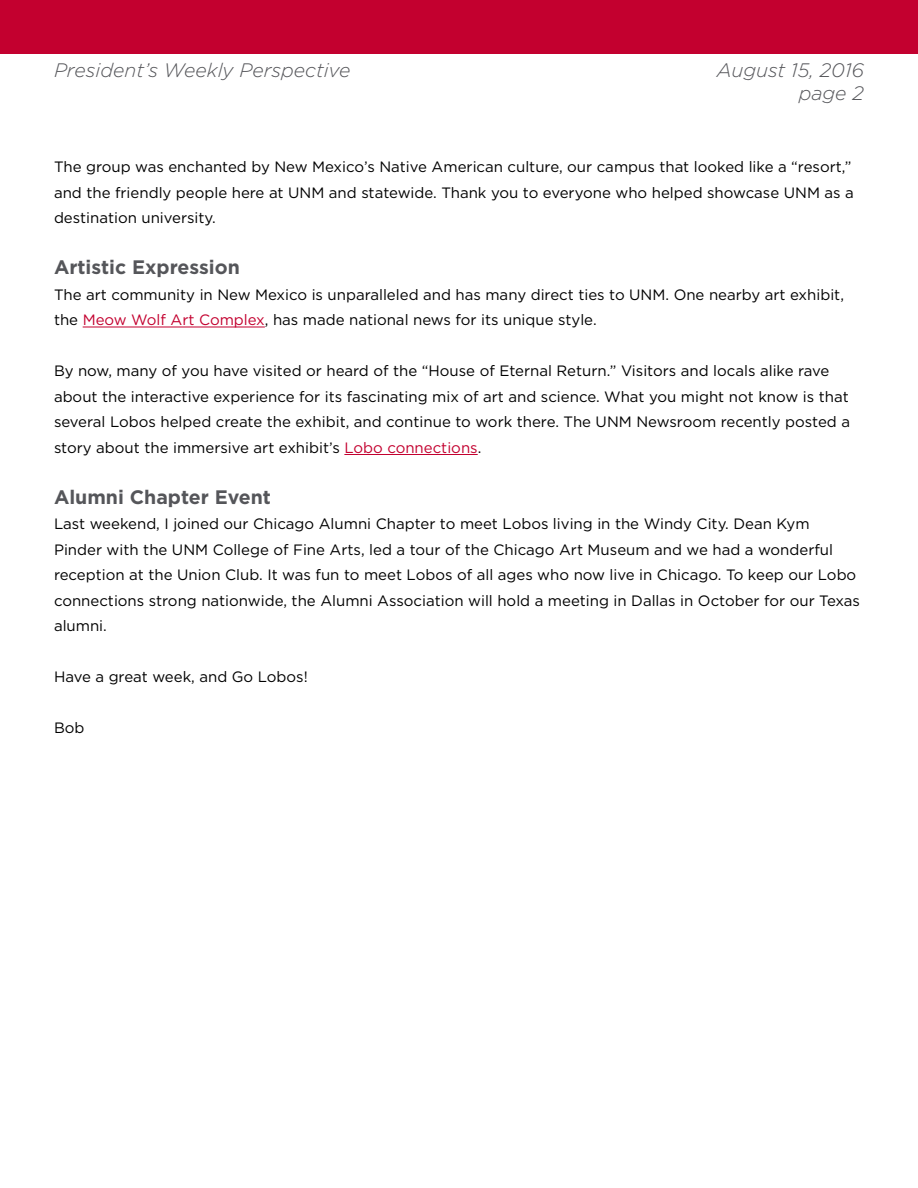
<style>
.page{position:relative;width:918px;height:1188px;background:#fff}
.page>*{position:absolute;margin:0;border:0;box-sizing:border-box;transform-origin:0 0}
.t1{font:italic 300 19.5px/23.4px "Gotham";color:#55565a;text-align:right}
.t2{font:700 19.5px "Gotham";color:#55565a}
.t3{font:15px/25.5px "Gotham";color:#000}
.s1{color:#c3002f}
</style>
<div class="page">
<hr style="left:83px;top:327px;width:182px;height:1px;background:#c3002f">
<hr style="left:344px;top:454px;width:134px;height:1px;background:#c3002f">
<div style="left:0;top:0;width:918px;height:53px;background:#c3002f"></div>
<h1 class="t1" style="left:54px;top:58px;width:298px">President’s Weekly Perspective</h1>
<h1 class="t1" style="left:717px;top:58px;width:149px">August 15, 2016 page 2</h1>
<p class="t3" style="left:54px;top:154px;width:801px">The group was enchanted by New Mexico’s Native American culture, our campus that looked like a “resort,” and the friendly people here at UNM and statewide. Thank you to everyone who helped showcase UNM as a destination university.</p>
<h1 class="t2" style="left:54px;top:255px;width:187px">Artistic Expression</h1>
<p class="t3" style="left:54px;top:282px;width:792px">The art community in New Mexico is unparalleled and has many direct ties to UNM. One nearby art exhibit, the <span class="s1">Meow Wolf Art Complex</span>, has made national news for its unique style.</p>
<p class="t3" style="left:54px;top:358px;width:798px">By now, many of you have visited or heard of the “House of Eternal Return.” Visitors and locals alike rave about the interactive experience for its fascinating mix of art and science. What you might not know is that several Lobos helped create the exhibit, and continue to work there. The UNM Newsroom recently posted a story about the immersive art exhibit’s <span class="s1">Lobo connections</span>.</p>
<h1 class="t2" style="left:54px;top:484px;width:219px">Alumni Chapter Event</h1>
<p class="t3" style="left:54px;top:511px;width:808px">Last weekend, I joined our Chicago Alumni Chapter to meet Lobos living in the Windy City. Dean Kym Pinder with the UNM College of Fine Arts, led a tour of the Chicago Art Museum and we had a wonderful reception at the Union Club. It was fun to meet Lobos of all ages who now live in Chicago. To keep our Lobo connections strong nationwide, the Alumni Association will hold a meeting in Dallas in October for our Texas alumni.</p>
<p class="t3" style="left:54px;top:664px;width:255px">Have a great week, and Go Lobos!</p>
<p class="t3" style="left:54px;top:715px;width:32px">Bob</p>
</div>
